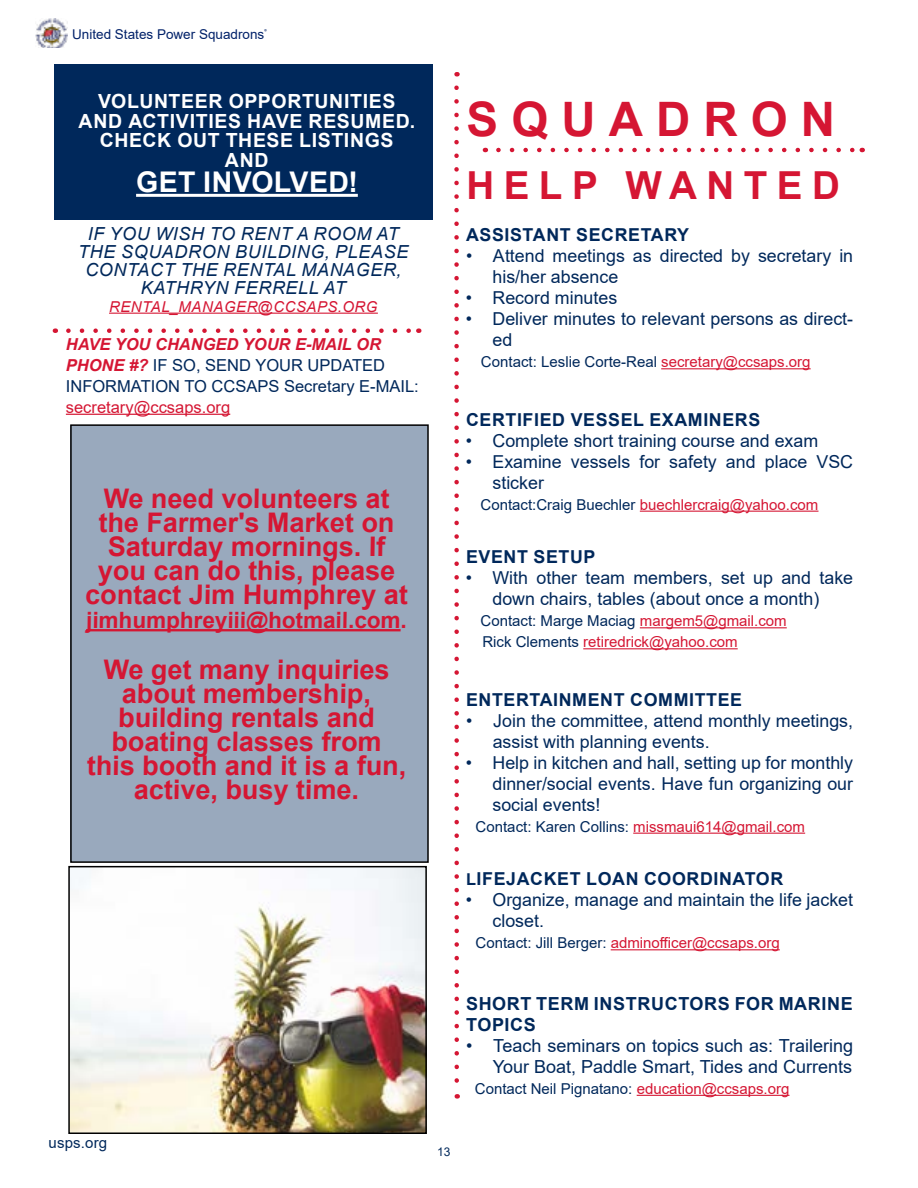
<style>
.page{position:relative;width:918px;height:1188px;background:#fff}
.page>*{position:absolute;margin:0;border:0;box-sizing:border-box;transform-origin:0 0}
.t1{font:700 47.55px "Arial";letter-spacing:.275em;color:#d51633}
.t2{font:700 38.55px "Arial";letter-spacing:.245em;color:#d51633}
.t3{font:700 28.5px "Arial";letter-spacing:.015em;color:#fff}
.t4{font:700 27px/24px "Arial";color:#d51633;text-align:center}
.t5{font:700 22.5px "Arial";color:#d51633}
.t6{font:700 19.5px/19.5px "Arial";letter-spacing:.03em;color:#fff;text-align:center}
.t7{font:italic 18px/18px "Arial";letter-spacing:.035em;color:#00285b;text-align:center}
.t8{font:18px/21px "Arial";color:#00285b;text-align:right}
.t9{font:700 18px/21px "Arial";letter-spacing:.035em;color:#00285b}
.t10{font:17.85px/21px "Arial";color:#00285b}
.t11{font:700 17.85px "Arial";letter-spacing:.035em;color:#00285b}
.t12{font:16.5px/21px "Arial";color:#00285b}
.t13{font:16.5px "Arial";color:#d51633}
.t14{font:15px/21px "Arial";color:#d51633}
.t15{font:15px "Arial";color:#00285b}
.t16{font:italic 15px "Arial";letter-spacing:.035em;color:#d51633}
.t17{font:13.5px "Arial";color:#012169}
.t18{font:12px "Arial";color:#00285b}
.s1{font-weight:700;font-style:italic;color:#d51633}
.s2{color:#d51633}
.s3{color:#00285b}
.s4{font-size:16.35px}
</style>
<div class="page">
<hr style="left:661px;top:368px;width:150px;height:1px;background:#d51633">
<hr style="left:640px;top:511px;width:178px;height:1px;background:#d51633">
<hr style="left:640px;top:627px;width:147px;height:1px;background:#d51633">
<hr style="left:583px;top:648px;width:155px;height:1px;background:#d51633">
<hr style="left:633px;top:833px;width:172px;height:1px;background:#d51633">
<hr style="left:611px;top:949px;width:169px;height:1px;background:#d51633">
<hr style="left:637px;top:1095px;width:152px;height:1px;background:#d51633">
<svg style="left:498px;top:148px;width:357px;height:4px"></svg>
<svg style="left:454px;top:88px;width:5px;height:1011px"></svg>
<hr style="left:66px;top:414px;width:164px;height:1px;background:#d51633">
<hr style="left:109px;top:313px;width:269px;height:1px;background:#d51633">
<svg style="left:68px;top:328px;width:343px;height:5px"></svg>
<div style="left:54px;top:64px;width:379px;height:156px;background:#00285b"></div>
<hr style="left:136px;top:194px;width:222px;height:3px;background:#fff">
<img style="left:36px;top:18px;width:32px;height:30px">
<img style="left:71px;top:869px;width:353px;height:262px">
<div style="left:68px;top:866px;width:359px;height:268px;border:2px solid #000"></div>
<div style="left:71px;top:425px;width:357px;height:437px;background:#99a9bd"></div>
<hr style="left:86px;top:629px;width:315px;height:2px;background:#d51633">
<div style="left:70px;top:424px;width:359px;height:439px;border:2px solid #000"></div>
<p class="t17" style="left:72px;top:25px;width:197px">United States Power Squadrons<sup>®</sup></p>
<p class="t6" style="left:79px;top:92px;width:338px">VOLUNTEER OPPORTUNITIES<br>AND ACTIVITIES HAVE RESUMED.<br>CHECK OUT THESE LISTINGS<br>AND</p>
<h3 class="t3" style="left:136px;top:162px;width:223px">GET INVOLVED!</h3>
<p class="t7" style="left:78px;top:225px;width:332px">IF YOU WISH TO RENT A ROOM AT<br>THE SQUADRON BUILDING, PLEASE<br>CONTACT THE RENTAL MANAGER,<br>KATHRYN FERRELL AT</p>
<p class="t16" style="left:109px;top:297px;width:270px">RENTAL_MANAGER@CCSAPS.ORG</p>
<p class="t12" style="left:66px;top:333px;width:354px"><span class="s1">HAVE YOU CHANGED YOUR E-MAIL OR<br>PHONE #?</span> IF SO, SEND YOUR UPDATED<br>INFORMATION TO CCSAPS Secretary E-MAIL:</p>
<p class="t13" style="left:66px;top:395px;width:166px">secretary@ccsaps.org</p>
<h3 class="t4" style="left:85px;top:487px;width:325px">We need volunteers at the Farmer's Market on<br>Saturday mornings. If you can do this, please contact Jim Humphrey at</h3>
<p class="t5" style="left:86px;top:604px;width:323px">jimhumphreyiii@hotmail.com.</p>
<h3 class="t4" style="left:87px;top:658px;width:322px">We get many inquiries about membership, building rentals and boating classes from this booth and it is a fun, active, busy time.</h3>
<p class="t15" style="left:49px;top:1132px;width:60px">usps.org</p>
<h1 class="t1" style="left:467px;top:86px;width:370px">SQUADRON</h1>
<h2 class="t2" style="left:466px;top:159px;width:375px">HELP WANTED</h2>
<p class="t11" style="left:466px;top:222px;width:225px">ASSISTANT SECRETARY</p>
<p class="t10" style="left:492px;top:245px;width:362px;text-indent:-26px">• Attend meetings as directed by secretary in his/her absence</p>
<p class="t10" style="left:466px;top:287px;width:153px">• Record minutes</p>
<p class="t10" style="left:492px;top:308px;width:362px;text-indent:-27px">• Deliver minutes to relevant persons as direct&shy;ed</p>
<p class="t15" style="left:481px;top:352px;width:331px">Contact: Leslie Corte-Real <span class="s2">secretary@ccsaps.org</span></p>
<p class="t11" style="left:466px;top:407px;width:296px">CERTIFIED VESSEL EXAMINERS</p>
<p class="t10" style="left:466px;top:430px;width:354px">• Complete short training course and exam</p>
<p class="t10" style="left:492px;top:451px;width:362px;text-indent:-27px">• Examine vessels for safety and place VSC sticker</p>
<p class="t14" style="left:481px;top:494px;width:339px"><span class="s3">Contact:Craig Buechler</span> buechlercraig@yahoo.com</p>
<p class="t11" style="left:466px;top:544px;width:131px">EVENT SETUP</p>
<p class="t10" style="left:466px;top:567px;width:389px;text-align:center">• With other team members, set up and take down chairs, tables (about once a month)</p>
<p class="t14" style="left:481px;top:610px;width:308px"><span class="s3">Contact: Marge Maciag</span> margem5@gmail.com<br><span class="s3">Rick Clements</span> retiredrick@yahoo.com</p>
<p class="t11" style="left:466px;top:687px;width:278px">ENTERTAINMENT COMMITTEE</p>
<p class="t10" style="left:493px;top:710px;width:362px;text-indent:-27px">• Join the committee, attend monthly meetings, assist with planning events.</p>
<p class="t10" style="left:492px;top:752px;width:362px;text-align:justify;text-indent:-27px">• Help in kitchen and hall, setting up for monthly dinner/social events. Have fun organizing our social events!</p>
<p class="t15" style="left:476px;top:816px;width:331px">Contact: Karen Collins: <span class="s2">missmaui614@gmail.com</span></p>
<p class="t11" style="left:466px;top:866px;width:319px"><span class="s4">L</span>IFEJACKET LOAN COORDINATOR</p>
<p class="t10" style="left:492px;top:889px;width:362px;text-indent:-27px">• Organize, manage and maintain the life jacket closet.</p>
<p class="t14" style="left:476px;top:932px;width:306px"><span class="s3">Contact: Jill Berger:</span> adminofficer@ccsaps.org</p>
<p class="t9" style="left:466px;top:993px;width:388px">SHORT TERM INSTRUCTORS FOR MARINE<br>TOPICS</p>
<p class="t8" style="left:466px;top:1035px;width:389px">• Teach seminars on topics such as: Trailering<br>Your Boat, Paddle Smart, Tides and Currents</p>
<p class="t15" style="left:475px;top:1078px;width:316px">Contact Neil Pignatano: <span class="s2">education@ccsaps.org</span></p>
<p class="t18" style="left:437px;top:1144px;width:15px">13</p>
</div>
